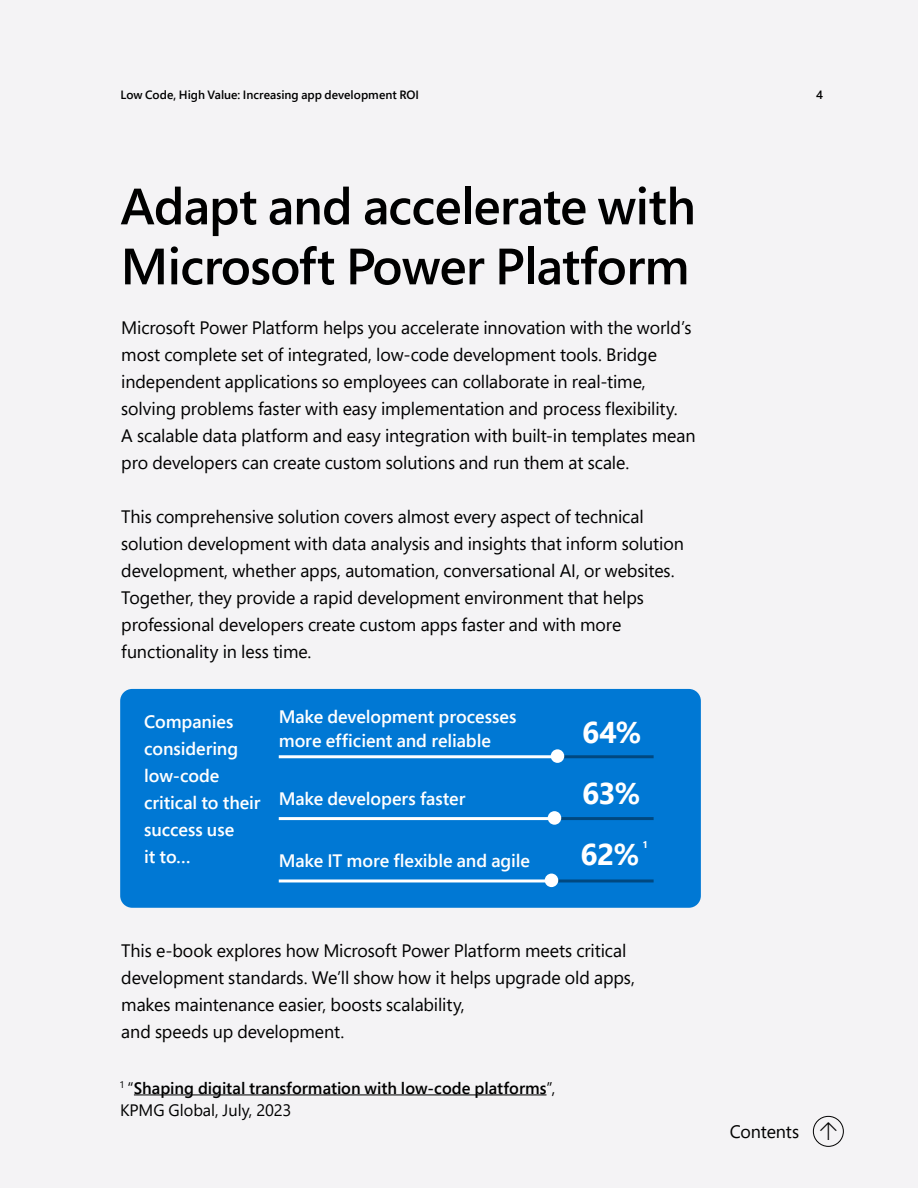
<style>
.page{position:relative;width:918px;height:1188px;background:#f4f3f5}
.page>*{position:absolute;margin:0;border:0;box-sizing:border-box;transform-origin:0 0}
.H2_Title_34_40{font:600 51px/60px "Segoe Pro";letter-spacing:-.015em;color:#000}
.Data_02{font:700 30px "Segoe Pro";color:#fff}
.P_12_18{font:18px/27px "Segoe Pro";letter-spacing:-.005em;color:#000}
.Chart_Text_12_14{font:600 18px/24px "Segoe Pro";letter-spacing:-.005em;color:#fff}
.P_12_18-2{font:600 18px/27px "Segoe Pro";letter-spacing:-.005em;color:#fff}
.Sources{font:600 16.5px/22.5px "Segoe Pro";color:#000}
.t1{font:600 12px "Segoe Pro";color:#000}
.Data_02-2{font:700 9.6px "Segoe Pro";color:#fff}
.s1{font-weight:400}
</style>
<div class="page">
<div style="left:120px;top:689px;width:581px;height:219px;background:#0078d4;border-radius:12px"></div>
<hr style="left:557px;top:755px;width:97px;height:3px;background:#000">
<hr style="left:557px;top:817px;width:97px;height:3px;background:#000">
<hr style="left:557px;top:879px;width:97px;height:3px;background:#000">
<hr style="left:279px;top:755px;width:278px;height:3px;background:#fff">
<hr style="left:279px;top:817px;width:278px;height:3px;background:#fff">
<hr style="left:279px;top:879px;width:278px;height:3px;background:#fff">
<div style="left:551px;top:749px;width:13px;height:14px;background:#fff;border-radius:50%"></div>
<div style="left:548px;top:811px;width:13px;height:14px;background:#fff;border-radius:50%"></div>
<div style="left:545px;top:874px;width:13px;height:13px;background:#fff;border-radius:50%"></div>
<hr style="left:134px;top:1094px;width:413px;height:1px;background:#000">
<div style="left:813px;top:1116px;width:31px;height:31px;border:1px solid #000;border-radius:50%"></div>
<p class="t1" style="left:120px;top:87px;width:300px">Low Code, High Value: Increasing app development ROI</p>
<p class="t1" style="left:816px;top:87px;width:8px">4</p>
<h2 class="H2_Title_34_40" style="left:121px;top:175px;width:577px">Adapt and accelerate with<br>Microsoft Power Platform</h2>
<p class="P_12_18" style="left:121px;top:314px;width:576px">Microsoft Power Platform helps you accelerate innovation with the world’s most complete set of integrated, low-code development tools. Bridge independent applications so employees can collaborate in real-time, solving problems faster with easy implementation and process flexibility.<br>A scalable data platform and easy integration with built-in templates mean pro developers can create custom solutions and run them at scale.</p>
<p class="P_12_18" style="left:121px;top:503px;width:564px">This comprehensive solution covers almost every aspect of technical solution development with data analysis and insights that inform solution development, whether apps, automation, conversational AI, or websites.<br>Together, they provide a rapid development environment that helps professional developers create custom apps faster and with more functionality in less time.</p>
<p class="P_12_18-2" style="left:144px;top:708px;width:118px">Companies considering low-code critical to their success use<br>it to…</p>
<p class="Chart_Text_12_14" style="left:279px;top:705px;width:239px">Make development processes more efficient and reliable</p>
<p class="Data_02" style="left:582px;top:711px;width:61px">64%</p>
<p class="Data_02" style="left:582px;top:772px;width:60px">63%</p>
<p class="Data_02" style="left:581px;top:833px;width:60px">62%</p>
<p class="Chart_Text_12_14" style="left:279px;top:786px;width:188px">Make developers faster</p>
<p class="Data_02-2" style="left:643px;top:838px;width:6px">1</p>
<p class="Chart_Text_12_14" style="left:279px;top:848px;width:253px">Make IT more flexible and agile</p>
<p class="P_12_18" style="left:121px;top:937px;width:515px">This e-book explores how Microsoft Power Platform meets critical development standards. We’ll show how it helps upgrade old apps, makes maintenance easier, boosts scalability,<br>and speeds up development.</p>
<p class="Sources" style="left:120px;top:1076px;width:437px"><sup>1</sup> <span class="s1">“</span>Shaping digital transformation with low-code platforms<span class="s1">”,<br>KPMG Global, July, 2023</span></p>
<p class="P_12_18" style="left:730px;top:1118px;width:71px">Contents</p>
</div>
